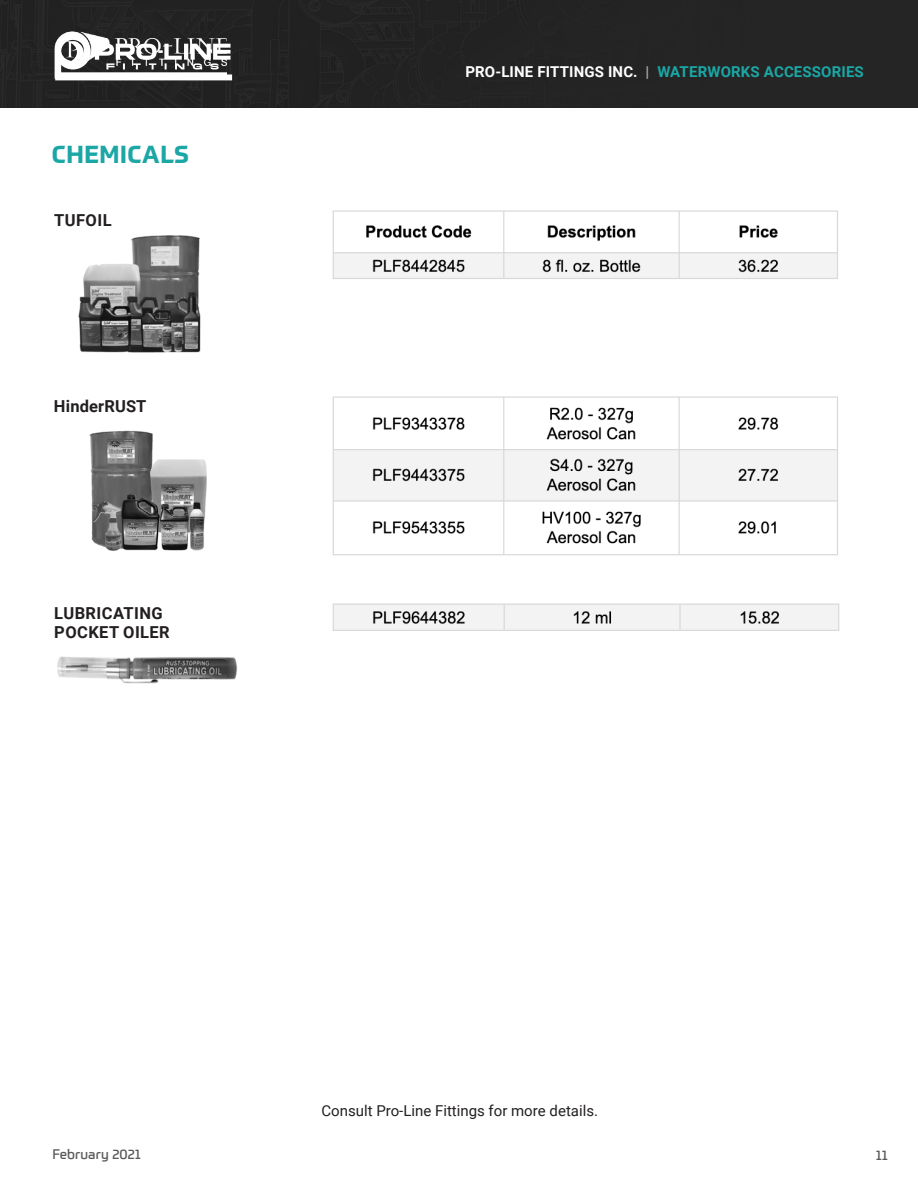
<style>
.page{position:relative;width:918px;height:1188px;background:#fff}
.page>*{position:absolute;margin:0;border:0;box-sizing:border-box;transform-origin:0 0}
.t1{font:700 24px "Prometo";letter-spacing:.025em;color:#1ba7a6}
.t2{font:700 16.5px/19.5px "Roboto";letter-spacing:.025em;color:#231f20}
.t3{font:700 15px "Roboto";letter-spacing:.01em;color:#1ba7a6}
.t4{font:15px "Roboto";color:#231f20}
.t5{font:13.5px "Prometo";letter-spacing:.01em;color:#57585a}
.s1{color:#fff}
.s2{color:#aaabaf}
</style>
<div class="page">
<div style="left:0;top:0;width:918px;height:108px;background:#242424"></div>
<img style="left:52px;top:27px;width:174px;height:57px">
<img style="left:78px;top:235px;width:123px;height:118px">
<img style="left:89px;top:430px;width:118px;height:121px">
<img style="left:57px;top:656px;width:181px;height:28px">
<img style="left:332px;top:210px;width:506px;height:69px">
<img style="left:332px;top:603px;width:508px;height:28px">
<img style="left:332px;top:396px;width:506px;height:160px">
<svg style="left:52px;top:31px;width:186px;height:52px"></svg>
<h1 class="t1" style="left:52px;top:139px;width:139px">CHEMICALS</h1>
<p class="t2" style="left:54px;top:210px;width:59px">TUFOIL</p>
<p class="t2" style="left:54px;top:396px;width:94px">HinderRUST</p>
<p class="t2" style="left:54px;top:603px;width:117px">LUBRICATING<br>POCKET OILER</p>
<p class="t3" style="left:465px;top:61px;width:400px"><span class="s1">PRO-LINE FITTINGS INC.</span> <span class="s2">|</span> WATERWORKS ACCESSORIES</p>
<p class="t4" style="left:321px;top:1101px;width:278px">Consult Pro-Line Fittings for more details.</p>
<p class="t5" style="left:52px;top:1146px;width:90px">February 2021</p>
<p class="t5" style="left:876px;top:1147px;width:14px">11</p>
</div>
